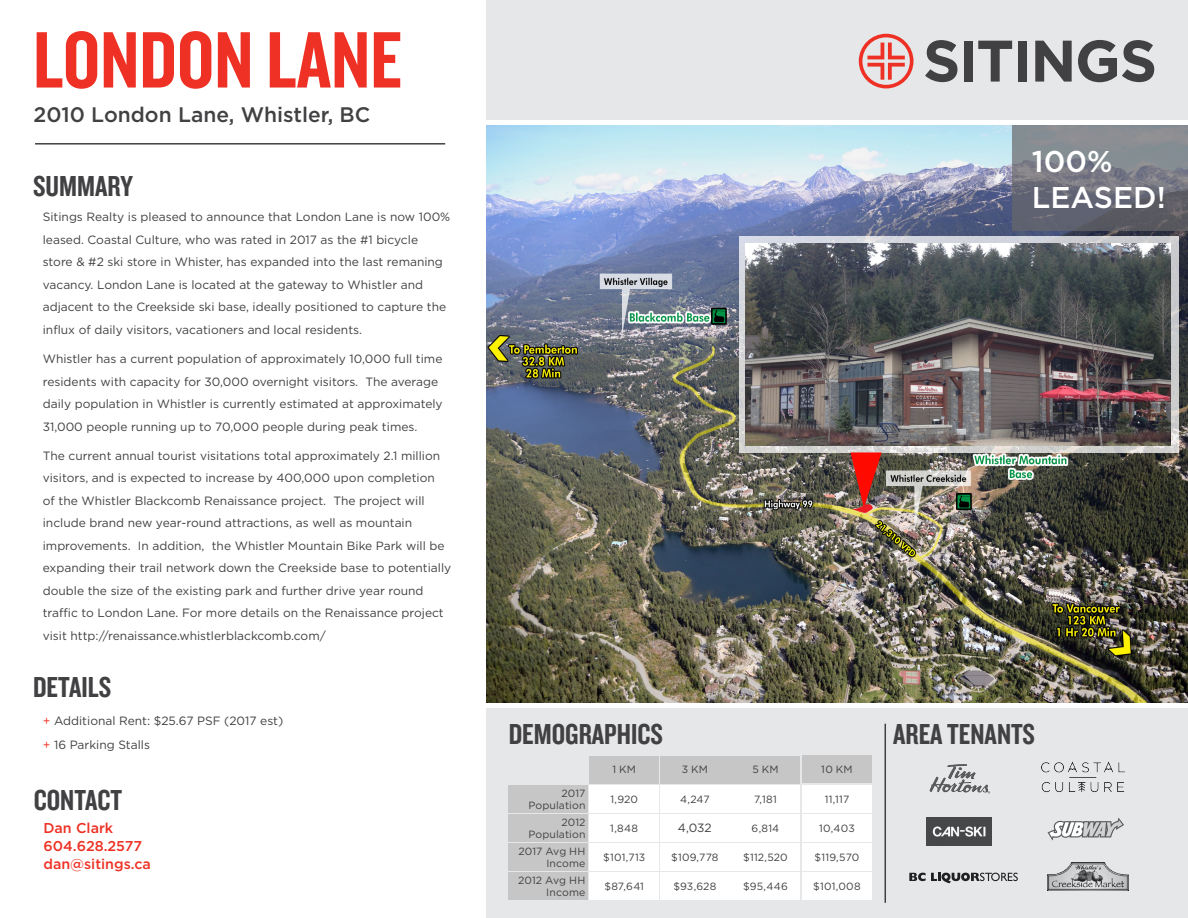
<style>
.page{position:relative;width:1188px;height:918px;background:#fff}
.page>*{position:absolute;margin:0;border:0;box-sizing:border-box;transform-origin:0 0}
.t1{font:83.1px "Knockout HTF49 Liteweight";color:#ee3124}
.t2{font:30px "Knockout HTF49 Liteweight";color:#414042}
.t3{font:500 30px/36px "Gotham";color:#fff}
.t4{font:500 21px "Gotham";color:#414042}
.t5{font:500 14.25px/18px "Gotham";color:#ee3124}
.t6{font:12px/22.5px "Gotham";color:#414042}
.t7{font:10.5px/12px "Gotham";letter-spacing:.01em;color:#414042;text-align:right}
.s1{color:#ee3124}
</style>
<div class="page">
<img style="left:486px;top:125px;width:702px;height:578px">
<div style="left:486px;top:0;width:702px;height:120px;background:#e6e7e9"></div>
<svg style="left:925px;top:40px;width:32px;height:42px"></svg>
<div style="left:964px;top:41px;width:9px;height:41px;background:#414042"></div>
<svg style="left:978px;top:41px;width:34px;height:41px"></svg>
<div style="left:1018px;top:41px;width:9px;height:41px;background:#414042"></div>
<svg style="left:1035px;top:41px;width:37px;height:41px"></svg>
<svg style="left:1078px;top:40px;width:76px;height:42px"></svg>
<svg style="left:859px;top:34px;width:55px;height:54px"></svg>
<hr style="left:35px;top:143px;width:410px;height:2px;background:#414042">
<div style="left:486px;top:708px;width:702px;height:210px;background:#e6e7e9"></div>
<hr style="left:885px;top:724px;width:1px;height:179px;background:#414042">
<svg style="left:1012px;top:125px;width:176px;height:105px;background:#747780"></svg>
<div style="left:590px;top:756px;width:69px;height:27px;background:#c6c6c6"></div>
<div style="left:509px;top:785px;width:79px;height:27px;background:#c6c6c6"></div>
<div style="left:509px;top:814px;width:79px;height:28px;background:#c6c6c6"></div>
<div style="left:509px;top:843px;width:79px;height:28px;background:#c6c6c6"></div>
<div style="left:590px;top:785px;width:69px;height:27px;background:#fff"></div>
<div style="left:590px;top:814px;width:69px;height:28px;background:#fff"></div>
<div style="left:590px;top:843px;width:69px;height:28px;background:#fff"></div>
<div style="left:660px;top:756px;width:69px;height:27px;background:#c6c6c6"></div>
<div style="left:660px;top:785px;width:69px;height:27px;background:#fff"></div>
<div style="left:660px;top:814px;width:69px;height:28px;background:#fff"></div>
<div style="left:660px;top:843px;width:69px;height:28px;background:#fff"></div>
<div style="left:731px;top:756px;width:69px;height:27px;background:#c6c6c6"></div>
<div style="left:731px;top:785px;width:69px;height:27px;background:#fff"></div>
<div style="left:731px;top:814px;width:69px;height:28px;background:#fff"></div>
<div style="left:731px;top:843px;width:69px;height:28px;background:#fff"></div>
<div style="left:731px;top:872px;width:69px;height:28px;background:#fff"></div>
<div style="left:660px;top:872px;width:69px;height:28px;background:#fff"></div>
<div style="left:590px;top:872px;width:69px;height:28px;background:#fff"></div>
<div style="left:802px;top:785px;width:70px;height:27px;background:#fff"></div>
<div style="left:802px;top:814px;width:70px;height:28px;background:#fff"></div>
<div style="left:802px;top:843px;width:70px;height:28px;background:#fff"></div>
<div style="left:802px;top:872px;width:70px;height:28px;background:#fff"></div>
<div style="left:509px;top:872px;width:79px;height:28px;background:#c6c6c6"></div>
<div style="left:802px;top:755px;width:70px;height:28px;background:#c6c6c6"></div>
<svg style="left:739px;top:236px;width:439px;height:216px;background:#d3d4d6"></svg>
<img style="left:745px;top:243px;width:425px;height:203px">
<svg style="left:851px;top:452px;width:31px;height:56px;background:#b4352b"></svg>
<p class="t1" style="left:33px;top:18px;width:371px">LONDON LANE</p>
<p class="t4" style="left:33px;top:103px;width:338px">2010 London Lane, Whistler, BC</p>
<p class="t2" style="left:33px;top:171px;width:102px">SUMMARY</p>
<p class="t6" style="left:43px;top:206px;width:409px">Sitings Realty is pleased to announce that London Lane is now 100% leased. Coastal Culture, who was rated in 2017 as the #1 bicycle store &amp; #2 ski store in Whister, has expanded into the last remaning vacancy. London Lane is located at the gateway to Whistler and adjacent to the Creekside ski base, ideally positioned to capture the influx of daily visitors, vacationers and local residents.</p>
<p class="t6" style="left:43px;top:347px;width:401px">Whistler has a current population of approximately 10,000 full time residents with capacity for 30,000 overnight visitors. The average daily population in Whistler is currently estimated at approximately 31,000 people running up to 70,000 people during peak times.</p>
<p class="t6" style="left:43px;top:444px;width:410px">The current annual tourist visitations total approximately 2.1 million visitors, and is expected to increase by 400,000 upon completion<br>of the Whistler Blackcomb Renaissance project. The project will include brand new year-round attractions, as well as mountain improvements. In addition, the Whistler Mountain Bike Park will be expanding their trail network down the Creekside base to potentially double the size of the existing park and further drive year round traffic to London Lane. For more details on the Renaissance project visit http://renaissance.whistlerblackcomb.com/</p>
<p class="t2" style="left:33px;top:672px;width:80px">DETAILS</p>
<p class="t6" style="left:43px;top:710px;width:242px"><span class="s1">+</span> Additional Rent: $25.67 PSF (2017 est)</p>
<p class="t6" style="left:43px;top:733px;width:109px"><span class="s1">+</span> 16 Parking Stalls</p>
<p class="t2" style="left:34px;top:785px;width:90px">CONTACT</p>
<p class="t5" style="left:43px;top:818px;width:109px">Dan Clark<br>604.628.2577 dan@sitings.ca</p>
<p class="t3" style="left:1032px;top:142px;width:135px">100%<br>LEASED!</p>
<p class="t2" style="left:509px;top:718px;width:156px">DEMOGRAPHICS</p>
<p class="t2" style="left:893px;top:718px;width:143px">AREA TENANTS</p>
<p class="t7" style="left:528px;top:787px;width:59px">2017<br>Population</p>
<p class="t7" style="left:528px;top:816px;width:59px">2012<br>Population</p>
<p class="t7" style="left:518px;top:845px;width:69px">2017 Avg HH<br>Income</p>
<p class="t7" style="left:518px;top:874px;width:69px">2012 Avg HH<br>Income</p>
<p class="t7" style="left:612px;top:763px;width:25px">1 KM</p>
<p class="t7" style="left:610px;top:793px;width:29px">1,920</p>
<p class="t7" style="left:610px;top:822px;width:30px">1,848</p>
<p class="t7" style="left:603px;top:851px;width:44px">$101,713</p>
<p class="t7" style="left:682px;top:763px;width:28px">3 KM</p>
<p class="t7" style="left:680px;top:793px;width:31px">4,247</p>
<p class="t6" style="left:678px;top:816px;width:35px">4,032</p>
<p class="t7" style="left:671px;top:851px;width:49px">$109,778</p>
<p class="t7" style="left:752px;top:763px;width:28px">5 KM</p>
<p class="t7" style="left:754px;top:793px;width:24px">7,181</p>
<p class="t7" style="left:752px;top:822px;width:29px">6,814</p>
<p class="t7" style="left:743px;top:851px;width:46px">$112,520</p>
<p class="t7" style="left:604px;top:880px;width:41px">$87,641</p>
<p class="t7" style="left:673px;top:880px;width:44px">$93,628</p>
<p class="t7" style="left:743px;top:880px;width:46px">$95,446</p>
<p class="t7" style="left:821px;top:763px;width:33px">10 KM</p>
<p class="t7" style="left:825px;top:793px;width:26px">11,117</p>
<p class="t7" style="left:819px;top:822px;width:37px">10,403</p>
<p class="t7" style="left:815px;top:851px;width:46px">$119,570</p>
<p class="t7" style="left:813px;top:880px;width:49px">$101,008</p>
</div>
